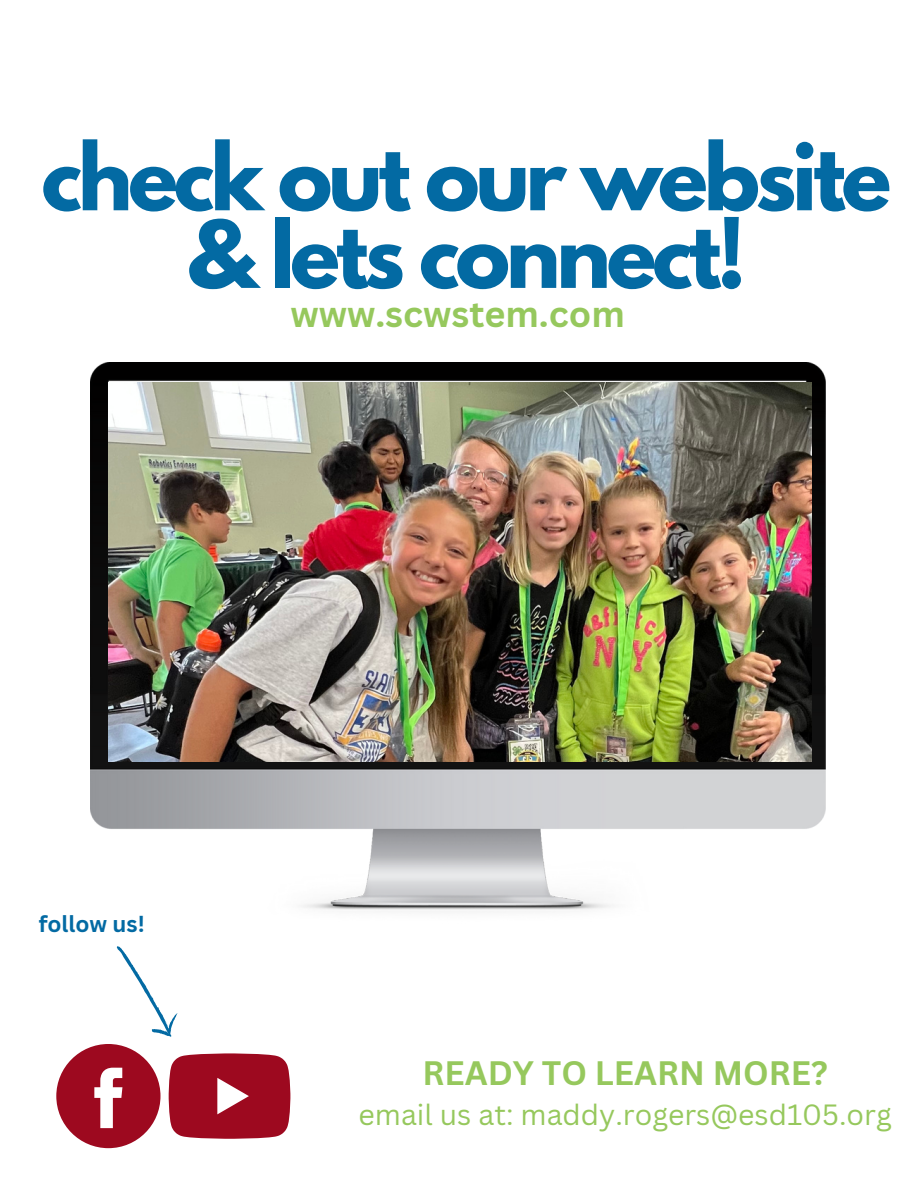
<style>
.page{position:relative;width:918px;height:1188px;background:#fff}
.page>*{position:absolute;margin:0;border:0;box-sizing:border-box;transform-origin:0 0}
.t1{font:700 82.5px/77.7px "League Spartan";letter-spacing:-.05em;color:#036aa3;text-align:center}
.t2{font:700 36px "Canva Sans";color:#96c85d}
.t3{font:700 33px "Canva Sans";color:#96c85d}
.t4{font:28.5px "Canva Sans";color:#96c85d}
.t5{font:700 22.5px "Canva Sans";color:#036aa3}
</style>
<div class="page">
<img style="left:91px;top:363px;width:734px;height:547px">
<svg style="left:56px;top:946px;width:234px;height:202px"></svg>
<img style="left:109px;top:382px;width:703px;height:380px">
<h1 class="t1" style="left:41px;top:149px;width:851px">check out our website &amp; lets connect!</h1>
<p class="t2" style="left:290px;top:289px;width:336px">www.scwstem.com</p>
<p class="t5" style="left:39px;top:908px;width:107px">follow us!</p>
<p class="t3" style="left:423px;top:1050px;width:407px">READY TO LEARN MORE?</p>
<p class="t4" style="left:359px;top:1095px;width:535px">email us at: maddy.rogers@esd105.org</p>
</div>
